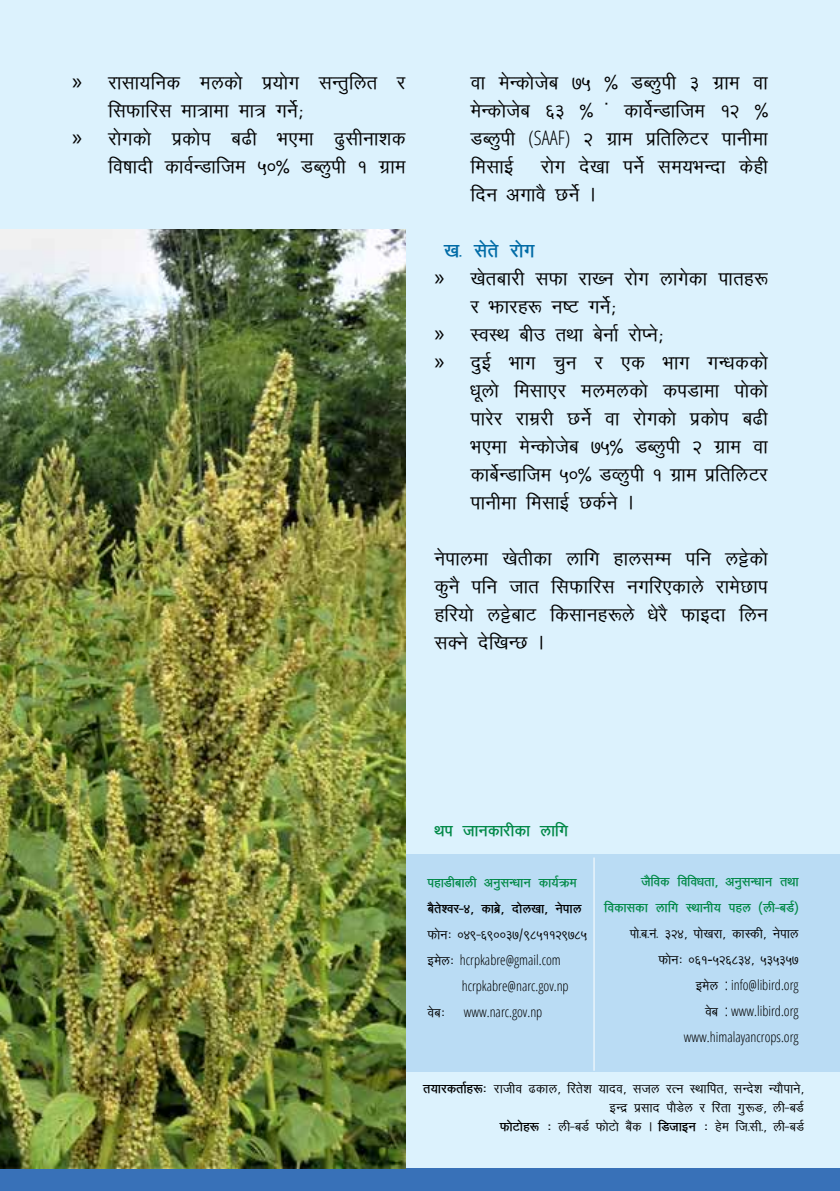
<style>
.page{position:relative;width:840px;height:1191px;background:#fff}
.page>*{position:absolute;margin:0;border:0;box-sizing:border-box;transform-origin:0 0}
.t1{font:700 24px/28px "Shreenath";color:#000;text-align:justify}
.t2{font:800 24px "Shreenath";color:#006ba6}
.t3{font:800 20px "Shreenath";color:#028948}
.t4{font:700 16px/19.2px "Shreenath";color:#000;text-align:right}
.t5{font:800 16px/26px "Shreenath";color:#028948;text-align:right}
.t6{font:800 16px "Shreenath";color:#000}
.t7{font:300 condensed 14px/26px "Open Sans";color:#000;text-align:right}
.s1{font-family:"Myriad Pro";font-weight:400}
.s2{font-family:"Open Sans";font-weight:300;font-stretch:condensed;font-size:20px}
.s3{font-family:"Shreenath";font-weight:700;font-stretch:normal;font-size:16px}
.s4{font-family:"Times New Roman";font-weight:400}
.s5{font-size:16px}
.s6{font-weight:800}
</style>
<div class="page">
<div style="left:0;top:0;width:839px;height:1191px;background:#dcf2fd"></div>
<div style="left:405px;top:854px;width:434px;height:217px;background:#badcf4"></div>
<div style="left:0;top:1168px;width:839px;height:23px;background:#3871b8"></div>
<hr style="left:593px;top:857px;width:1px;height:213px;background:#fff">
<img style="left:0;top:229px;width:405px;height:939px">
<p class="t1" style="left:72px;top:69px;width:335px"><span class="s1">»</span> /f;folgs dnsf] k|of]u ;Gt'lnt /</p>
<p class="t1" style="left:108px;top:97px;width:199px">l;kmfl/; dfqfdf dfq ug]{Ù</p>
<p class="t1" style="left:72px;top:125px;width:335px"><span class="s1">»</span> /f]usf] k|sf]k a9L ePdf 9';Lgfzs</p>
<p class="t1" style="left:108px;top:153px;width:299px">ljiffbL sfj{G8flhd %)Ü 8An'kL ! u|fd</p>
<p class="t1" style="left:470px;top:69px;width:299px">jf d]Gsf]h]a &amp;% Ü 8An'kL # u|fd jf d]Gsf]h]a ^# Ü + sfj{]G8flhd !@ Ü 8An'kL <span class="s2">(SAAF)</span> @ u|fd k|ltln6/ kfgLdf ld;fO{ /f]u b]vf kg]{ ;doeGbf s]xL lbg cufj}5g]{ .</p>
<p class="t2" style="left:444px;top:238px;width:93px">v= ;]t] /f]u</p>
<p class="t1" style="left:434px;top:265px;width:335px"><span class="s1">»</span> v]taf/L ;kmf /fVg /f]u nfu]sf kftx?</p>
<p class="t1" style="left:470px;top:293px;width:149px">/ emf/x? gi6 ug]{Ù</p>
<p class="t1" style="left:434px;top:321px;width:232px"><span class="s1">»</span> :j:y aLp tyf a]gf{ /f]Kg]Ù</p>
<p class="t1" style="left:434px;top:349px;width:342px"><span class="s1">»</span> b'O{ efu r'g / Ps efu uGwssf]</p>
<p class="t1" style="left:470px;top:377px;width:306px">w"nf] ld;fP/ dndnsf] sk8fdf kf]sf]</p>
<p class="t1" style="left:470px;top:405px;width:299px">kf/]/ /fd|/L 5g]{ jf /f]usf] k|sf]k a9L</p>
<p class="t1" style="left:470px;top:433px;width:299px">ePdf d]Gsf]h]a &amp;%Ü 8An'kL @ u|fd jf</p>
<p class="t1" style="left:470px;top:461px;width:299px">sfa]{G8flhd %)Ü 8Jn'kL ! u|fd k|ltln6/</p>
<p class="t1" style="left:470px;top:489px;width:164px">kfgLdf ld;fO{ 5s{g] .</p>
<p class="t1" style="left:434px;top:545px;width:342px;text-align:left">Gf]kfndf v]tLsf nflu xfn;Dd klg n§]sf] s'g} klg hft l;kmfl/; gul/Psfn] /fd]5fk xl/of] n§]af6 ls;fgx?n] w]/} kmfObf lng ;Sg] b]lvG5 .</p>
<p class="t3" style="left:434px;top:820px;width:135px">yk hfgsf/Lsf nflu</p>
<p class="t5" style="left:427px;top:869px;width:151px">kxf8LafnL cg';Gwfg sfo{qmd</p>
<p class="t6" style="left:427px;top:900px;width:155px">a}t]Zj/–$, sfa|], bf]nvf, g]kfn</p>
<p class="t4" style="left:427px;top:925px;width:161px">kmf]gM )$(–^())#&amp;÷(*%!!@(&amp;*%</p>
<p class="t7" style="left:427px;top:946px;width:135px"><span class="s3">Od]nM</span> hcrpkabre@gmail.com</p>
<p class="t7" style="left:461px;top:972px;width:108px">hcrpkabre@narc.gov.np</p>
<p class="t7" style="left:427px;top:998px;width:116px"><span class="s3">j]aM</span> www.narc.gov.np</p>
<p class="t5" style="left:604px;top:869px;width:196px">h}ljs ljljwtf, cg';Gwfg tyf ljsf;sf nflu :yfgLo kxn -nL–a8{_</p>
<p class="t4" style="left:629px;top:921px;width:170px;line-height:26px">Kff]=a=g+= #@$, kf]v/f, sf:sL, g]kfn kmf]gM )^!<span class="s4">-</span>%@^*#$, %#%#%&amp;</p>
<p class="t7" style="left:683px;top:971px;width:116px"><span class="s3">Od]n</span> <span class="s5">:</span> info@libird.org <span class="s3">j]a</span> <span class="s5">:</span> www.libird.org www.himalayancrops.org</p>
<p class="t4" style="left:423px;top:1079px;width:385px"><span class="s6">tof/stf{x?M</span> /fhLj 9sfn, l/t]z ofbj, ;hn /Tg :yflkt, ;Gb]z Gof}kfg],<br>OGb| k|;fb kf}8]n / l/tf u'?ª, nL–a8{<br><span class="s6">kmf]6f]x? M</span> nL–a8{ kmf]6f] a}+s . <span class="s6">l8hfOg M</span> x]d lh=;L=, nL–a8{</p>
</div>
